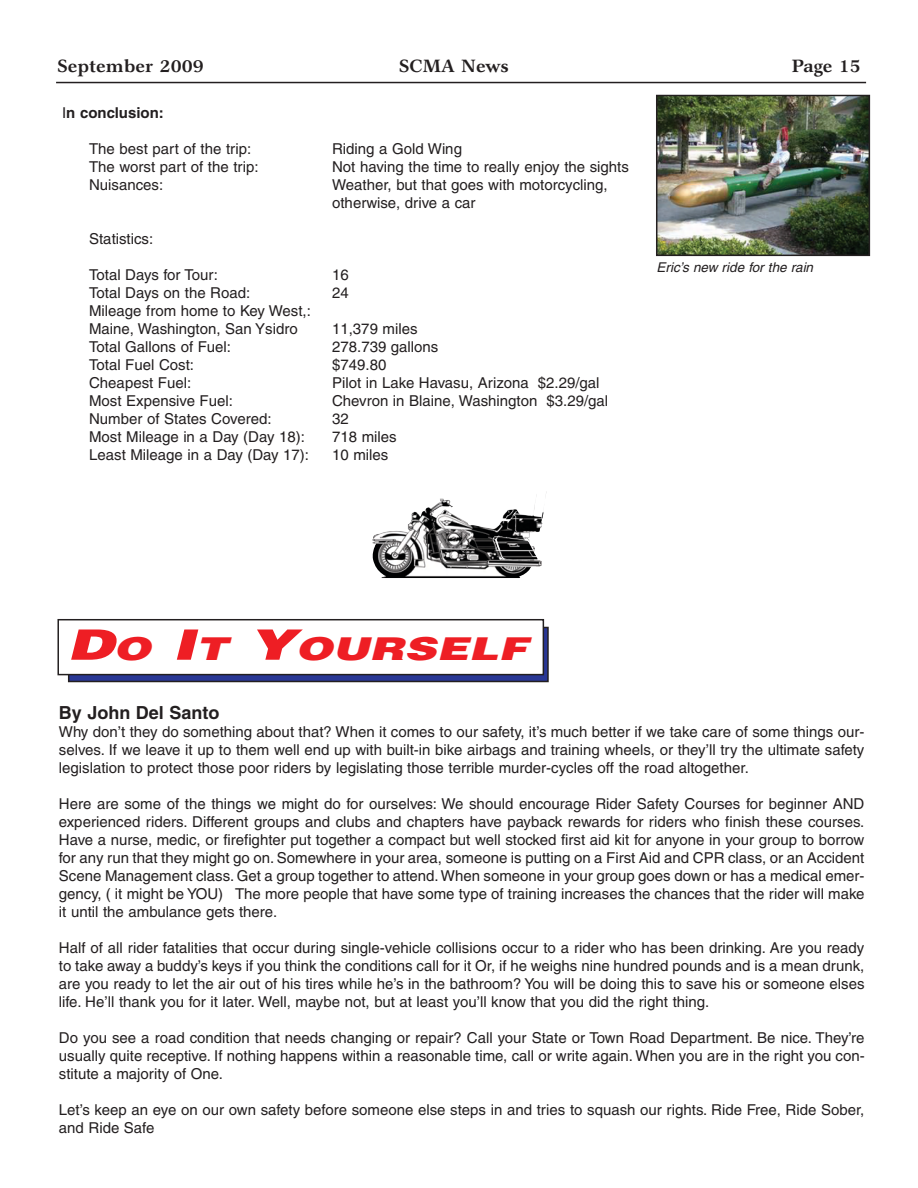
<style>
.page{position:relative;width:918px;height:1188px;background:#fff}
.page>*{position:absolute;margin:0;border:0;box-sizing:border-box;transform-origin:0 0}
.t1{font:italic 900 31.5px "Helvetica";color:#ee1e24;scale:1.41 1}
.t2{font:700 18px "Garth Graphic";color:#231f20}
.t3{font:700 18px "Helvetica";color:#231f20}
.t4{font:15px/18px "Helvetica";color:#231f20;text-align:justify}
.t5{font:700 15px "Helvetica";color:#231f20}
.t6{font:italic 13.5px "Helvetica";color:#231f20}
.s1{font-weight:400}
.s2{font-size:42px}
</style>
<div class="page">
<hr style="left:56px;top:82px;width:810px;height:1px;background:#231f20">
<img style="left:659px;top:98px;width:208px;height:155px">
<div style="left:656px;top:95px;width:214px;height:161px;border:2px solid #231f20"></div>
<svg style="left:70px;top:629px;width:477px;height:51px;background:#28358d"></svg>
<div style="left:68px;top:627px;width:481px;height:55px;border:1px solid #231f20"></div>
<div style="left:58px;top:620px;width:485px;height:55px;background:#fff"></div>
<div style="left:57px;top:619px;width:487px;height:56px;border:1px solid #231f20"></div>
<img style="left:372px;top:495px;width:172px;height:83px">
<p class="t2" style="left:58px;top:59px;width:148px">September 2009</p>
<p class="t2" style="left:399px;top:59px;width:111px">SCMA News</p>
<p class="t2" style="left:792px;top:59px;width:71px">Page 15</p>
<p class="t5" style="left:62px;top:107px;width:103px"><span class="s1">I</span>n conclusion:</p>
<p class="t4" style="left:89px;top:141px;width:164px">The best part of the trip:</p>
<p class="t4" style="left:332px;top:141px;width:131px">Riding a Gold Wing</p>
<p class="t4" style="left:89px;top:159px;width:171px">The worst part of the trip:</p>
<p class="t4" style="left:332px;top:159px;width:298px">Not having the time to really enjoy the sights</p>
<p class="t4" style="left:89px;top:177px;width:76px">Nuisances:</p>
<p class="t4" style="left:332px;top:177px;width:277px">Weather, but that goes with motorcycling, otherwise, drive a car</p>
<p class="t4" style="left:89px;top:231px;width:66px">Statistics:</p>
<p class="t4" style="left:89px;top:267px;width:130px">Total Days for Tour:</p>
<p class="t4" style="left:332px;top:267px;width:18px">16</p>
<p class="t4" style="left:89px;top:285px;width:163px">Total Days on the Road:</p>
<p class="t4" style="left:332px;top:285px;width:18px">24</p>
<p class="t4" style="left:89px;top:303px;width:223px">Mileage from home to Key West,:<br>Maine, Washington, San Ysidro</p>
<p class="t6" style="left:656px;top:262px;width:161px">Eric’s new ride for the rain</p>
<p class="t4" style="left:332px;top:321px;width:87px">11,379 miles</p>
<p class="t4" style="left:89px;top:339px;width:143px">Total Gallons of Fuel:</p>
<p class="t4" style="left:332px;top:339px;width:108px">278.739 gallons</p>
<p class="t4" style="left:89px;top:357px;width:106px">Total Fuel Cost:</p>
<p class="t4" style="left:332px;top:357px;width:56px">$749.80</p>
<p class="t4" style="left:89px;top:375px;width:104px">Cheapest Fuel:</p>
<p class="t4" style="left:332px;top:375px;width:269px">Pilot in Lake Havasu, Arizona $2.29/gal</p>
<p class="t4" style="left:89px;top:393px;width:145px">Most Expensive Fuel:</p>
<p class="t4" style="left:332px;top:393px;width:278px">Chevron in Blaine, Washington $3.29/gal</p>
<p class="t4" style="left:89px;top:411px;width:184px">Number of States Covered:</p>
<p class="t4" style="left:332px;top:411px;width:18px">32</p>
<p class="t4" style="left:89px;top:429px;width:217px">Most Mileage in a Day (Day 18):</p>
<p class="t4" style="left:332px;top:429px;width:66px">718 miles</p>
<p class="t4" style="left:89px;top:447px;width:221px">Least Mileage in a Day (Day 17):</p>
<p class="t4" style="left:332px;top:447px;width:58px">10 miles</p>
<h1 class="t1" style="left:67px;top:637px;width:333px"><span class="s2">D</span>O <span class="s2">I</span>T <span class="s2">Y</span>OURSELF</h1>
<p class="t3" style="left:59px;top:706px;width:162px">By John Del Santo</p>
<p class="t4" style="left:59px;top:724px;width:807px">Why don’t they do something about that? When it comes to our safety, it’s much better if we take care of some things our&shy;selves. If we leave it up to them well end up with built-in bike airbags and training wheels, or they’ll try the ultimate safety legislation to protect those poor riders by legislating those terrible murder-cycles off the road altogether.</p>
<p class="t4" style="left:59px;top:796px;width:807px">Here are some of the things we might do for ourselves: We should encourage Rider Safety Courses for beginner AND experienced riders. Different groups and clubs and chapters have payback rewards for riders who finish these courses.<br>Have a nurse, medic, or firefighter put together a compact but well stocked first aid kit for anyone in your group to borrow for any run that they might go on. Somewhere in your area, someone is putting on a First Aid and CPR class, or an Accident Scene Management class. Get a group together to attend.When someone in your group goes down or has a medical emer&shy;gency, ( it might be YOU) The more people that have some type of training increases the chances that the rider will make it until the ambulance gets there.</p>
<p class="t4" style="left:59px;top:940px;width:807px">Half of all rider fatalities that occur during single-vehicle collisions occur to a rider who has been drinking. Are you ready to take away a buddy’s keys if you think the conditions call for it Or, if he weighs nine hundred pounds and is a mean drunk, are you ready to let the air out of his tires while he’s in the bathroom? You will be doing this to save his or someone elses life. He’ll thank you for it later. Well, maybe not, but at least you’ll know that you did the right thing.</p>
<p class="t4" style="left:59px;top:1030px;width:807px">Do you see a road condition that needs changing or repair? Call your State or Town Road Department. Be nice. They’re usually quite receptive. If nothing happens within a reasonable time, call or write again. When you are in the right you con&shy;stitute a majority of One.</p>
<p class="t4" style="left:59px;top:1102px;width:807px">Let’s keep an eye on our own safety before someone else steps in and tries to squash our rights. Ride Free, Ride Sober, and Ride Safe</p>
</div>
